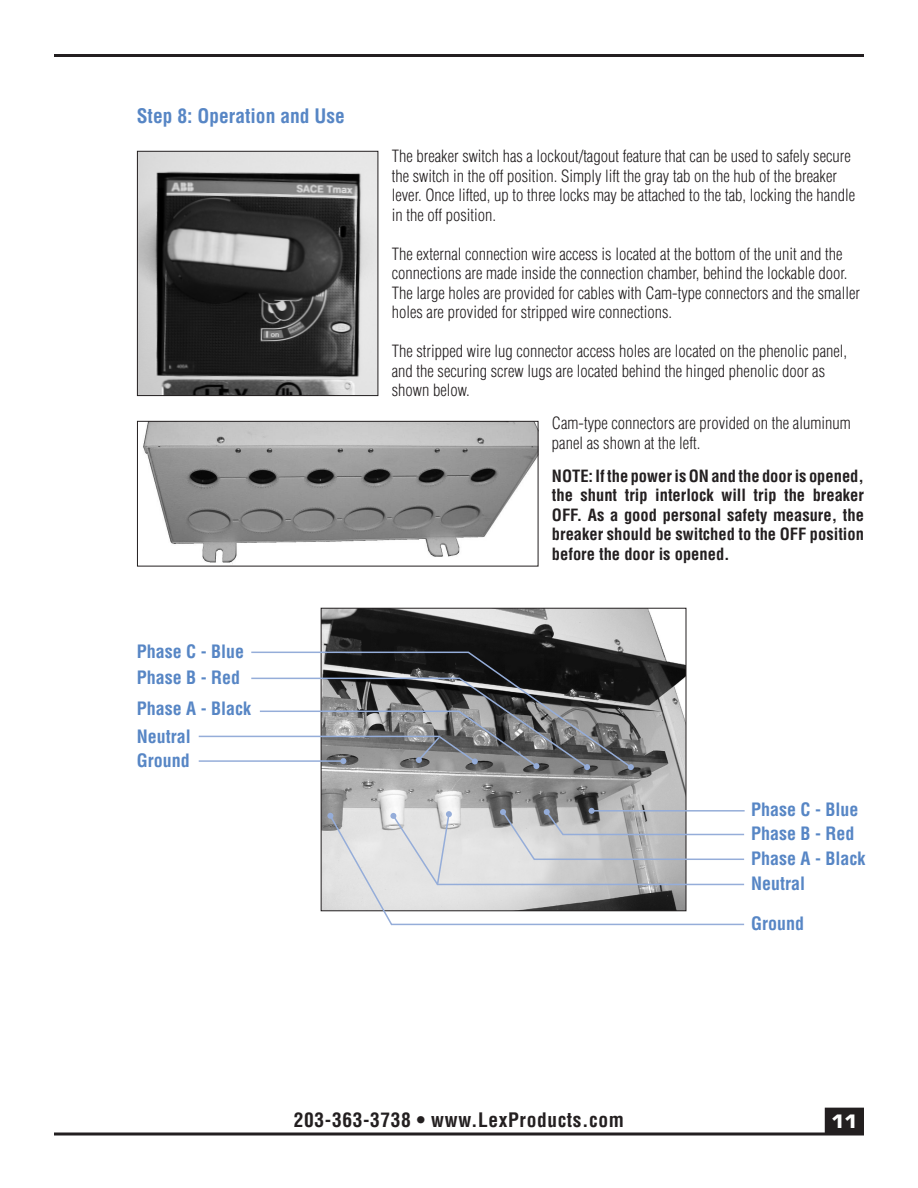
<style>
.page{position:relative;width:918px;height:1188px;background:#fff}
.page>*{position:absolute;margin:0;border:0;box-sizing:border-box;transform-origin:0 0}
.t1{font:700 condensed 19.5px "Helvetica LT Std";letter-spacing:.03em;color:#231f20}
.t2{font:700 condensed 19.5px "Helvetica LT Std";color:#5786c5}
.t3{font:700 condensed 18px "Helvetica LT Std";color:#5786c5}
.t4{font:700 18px "Eurostile LT Std";color:#fff}
.Copy{font:300 condensed 16.5px/19.5px "Helvetica LT Std";color:#231f20}
.Copy_Section{font:700 condensed 16.5px/19.5px "Helvetica LT Std";color:#231f20;text-align:justify}
</style>
<div class="page">
<svg style="left:54px;top:1132px;width:810px;height:4px;background:#5a5758"></svg>
<div style="left:826px;top:1108px;width:37px;height:26px;background:#231f20"></div>
<div style="left:825px;top:1108px;width:39px;height:27px;border:2px solid #231f20"></div>
<hr style="left:54px;top:54px;width:810px;height:3px;background:#231f20">
<img style="left:143px;top:423px;width:393px;height:141px">
<div style="left:137px;top:421px;width:401px;height:145px;border:1px solid #231f20"></div>
<img style="left:139px;top:153px;width:237px;height:241px">
<div style="left:137px;top:151px;width:241px;height:245px;border:1px solid #231f20"></div>
<img style="left:323px;top:610px;width:361px;height:299px">
<svg style="left:251px;top:651px;width:382px;height:118px;background:#505153"></svg>
<svg style="left:628px;top:764px;width:6px;height:6px"></svg>
<svg style="left:328px;top:814px;width:417px;height:112px"></svg>
<svg style="left:327px;top:813px;width:6px;height:6px"></svg>
<svg style="left:198px;top:677px;width:392px;height:93px"></svg>
<svg style="left:390px;top:808px;width:355px;height:78px"></svg>
<p class="t2" style="left:137px;top:104px;width:210px">Step 8: Operation and Use</p>
<p class="t3" style="left:137px;top:640px;width:109px">Phase C - Blue</p>
<p class="t3" style="left:137px;top:666px;width:105px">Phase B - Red</p>
<p class="t3" style="left:137px;top:697px;width:116px">Phase A - Black</p>
<p class="t3" style="left:137px;top:725px;width:55px">Neutral</p>
<p class="t3" style="left:137px;top:750px;width:54px">Ground</p>
<p class="Copy" style="left:392px;top:147px;width:465px">The breaker switch has a lockout/tagout feature that can be used to safely secure the switch in the off position. Simply lift the gray tab on the hub of the breaker lever. Once lifted, up to three locks may be attached to the tab, locking the handle in the off position.</p>
<p class="Copy" style="left:392px;top:244px;width:470px">The external connection wire access is located at the bottom of the unit and the connections are made inside the connection chamber, behind the lockable door.<br>The large holes are provided for cables with Cam-type connectors and the smaller holes are provided for stripped wire connections.</p>
<p class="Copy" style="left:392px;top:342px;width:457px">The stripped wire lug connector access holes are located on the phenolic panel, and the securing screw lugs are located behind the hinged phenolic door as shown below.</p>
<p class="Copy" style="left:552px;top:414px;width:300px">Cam-type connectors are provided on the aluminum panel as shown at the left.</p>
<p class="Copy_Section" style="left:552px;top:466px;width:314px">NOTE: If the power is ON and the door is opened, the shunt trip interlock will trip the breaker OFF. As a good personal safety measure, the breaker should be switched to the OFF position before the door is opened.</p>
<p class="t3" style="left:751px;top:798px;width:109px">Phase C - Blue</p>
<p class="t3" style="left:751px;top:822px;width:105px">Phase B - Red</p>
<p class="t3" style="left:751px;top:847px;width:116px">Phase A - Black</p>
<p class="t3" style="left:751px;top:872px;width:55px">Neutral</p>
<p class="t3" style="left:751px;top:912px;width:54px">Ground</p>
<p class="t1" style="left:294px;top:1108px;width:332px">203-363-3738 • www.LexProducts.com</p>
<p class="t4" style="left:831px;top:1111px;width:27px">11</p>
</div>
